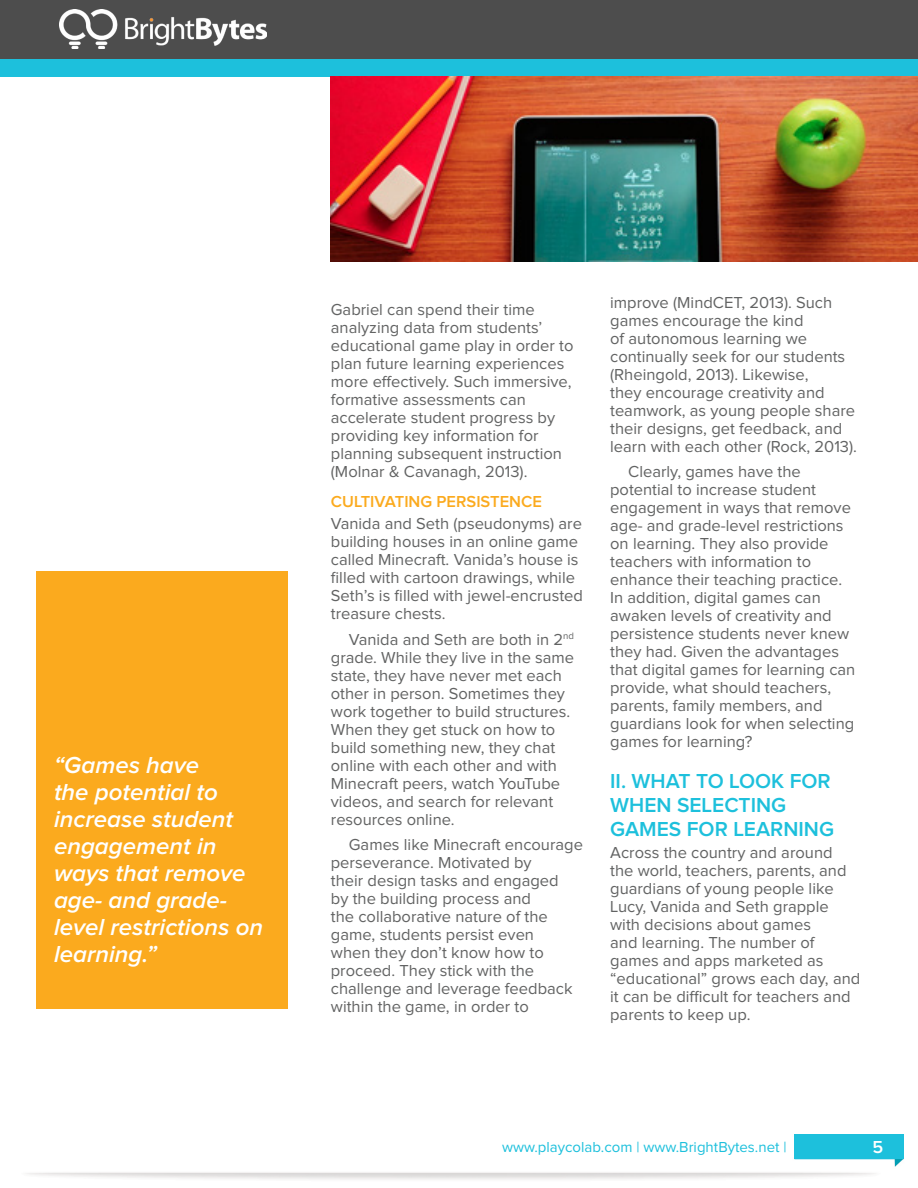
<style>
.page{position:relative;width:918px;height:1188px;background:#fff}
.page>*{position:absolute;margin:0;border:0;box-sizing:border-box;transform-origin:0 0}
.t1{font:italic 600 24px/27px "Proxima Nova";color:#fff}
.t2{font:600 21px "Proxima Nova";color:#1dc0dc}
.t3{font:600 18px "Proxima Nova";color:#fff}
.t4{font:16.5px/18px "Proxima Nova";color:#626363}
.t5{font:600 16.5px "Proxima Nova";color:#fbaa1e}
.t6{font:15px "Proxima Nova";color:#1dc0dc}
</style>
<div class="page">
<div style="left:0;top:59px;width:918px;height:17px;background:#1dc0dc"></div>
<div style="left:0;top:0;width:918px;height:59px;background:#4d4d4d"></div>
<img style="left:59px;top:10px;width:208px;height:39px">
<img style="left:27px;top:1158px;width:877px;height:22px">
<div style="left:794px;top:1134px;width:110px;height:24px;background:#1dc0dc"></div>
<div style="left:36px;top:571px;width:252px;height:438px;background:#fbaa1e"></div>
<img style="left:331px;top:76px;width:587px;height:186px">
<h1 class="t1" style="left:54px;top:752px;width:211px">“Games have<br>the potential to increase student engagement in ways that remove age- and grade&shy;level restrictions on learning.”</h1>
<p class="t4" style="left:331px;top:300px;width:244px">Gabriel can spend their time analyzing data from students’ educational game play in order to plan future learning experiences more effectively. Such immersive, formative assessments can accelerate student progress by providing key information for planning subsequent instruction (Molnar &amp; Cavanagh, 2013).</p>
<p class="t5" style="left:331px;top:492px;width:11px">CULTIVATING</p>
<p class="t5" style="left:437px;top:492px;width:11px">PERSISTENCE</p>
<p class="t4" style="left:331px;top:515px;width:254px">Vanida and Seth (pseudonyms) are building houses in an online game called Minecraft. Vanida’s house is filled with cartoon drawings, while<br>Seth’s is filled with jewel-encrusted treasure chests.</p>
<p class="t4" style="left:331px;top:630px;width:245px;text-indent:18px">Vanida and Seth are both in 2<sup>nd </sup>grade. While they live in the same state, they have never met each other in person. Sometimes they work together to build structures.<br>When they get stuck on how to build something new, they chat online with each other and with<br>Minecraft peers, watch YouTube videos, and search for relevant resources online.</p>
<p class="t4" style="left:331px;top:836px;width:254px;text-indent:18px">Games like Minecraft encourage perseverance. Motivated by<br>their design tasks and engaged<br>by the building process and<br>the collaborative nature of the game, students persist even<br>when they don’t know how to proceed. They stick with the challenge and leverage feedback within the game, in order to</p>
<p class="t4" style="left:610px;top:294px;width:248px">improve (MindCET, 2013). Such games encourage the kind<br>of autonomous learning we continually seek for our students (Rheingold, 2013). Likewise,<br>they encourage creativity and teamwork, as young people share their designs, get feedback, and learn with each other (Rock, 2013).</p>
<p class="t4" style="left:610px;top:463px;width:247px;text-indent:18px">Clearly, games have the potential to increase student engagement in ways that remove age- and grade-level restrictions on learning. They also provide teachers with information to enhance their teaching practice.<br>In addition, digital games can awaken levels of creativity and persistence students never knew they had. Given the advantages that digital games for learning can provide, what should teachers, parents, family members, and guardians look for when selecting games for learning?</p>
<p class="t2" style="left:610px;top:769px;width:38px">II. WHAT</p>
<p class="t2" style="left:696px;top:769px;width:48px">TO LOOK</p>
<p class="t2" style="left:790px;top:769px;width:14px">FOR</p>
<p class="t2" style="left:610px;top:793px;width:16px">WHEN</p>
<p class="t2" style="left:677px;top:793px;width:13px">SELECTING</p>
<p class="t2" style="left:610px;top:817px;width:15px">GAMES</p>
<p class="t2" style="left:687px;top:817px;width:14px">FOR</p>
<p class="t2" style="left:733px;top:817px;width:14px">LEARNING</p>
<p class="t4" style="left:610px;top:844px;width:252px">Across the country and around<br>the world, teachers, parents, and guardians of young people like<br>Lucy, Vanida and Seth grapple with decisions about games<br>and learning. The number of games and apps marketed as “educational” grows each day, and it can be difficult for teachers and parents to keep up.</p>
<p class="t6" style="left:502px;top:1138px;width:286px">www.playcolab.com | www.BrightBytes.net |</p>
<p class="t3" style="left:872px;top:1137px;width:12px">5</p>
</div>
